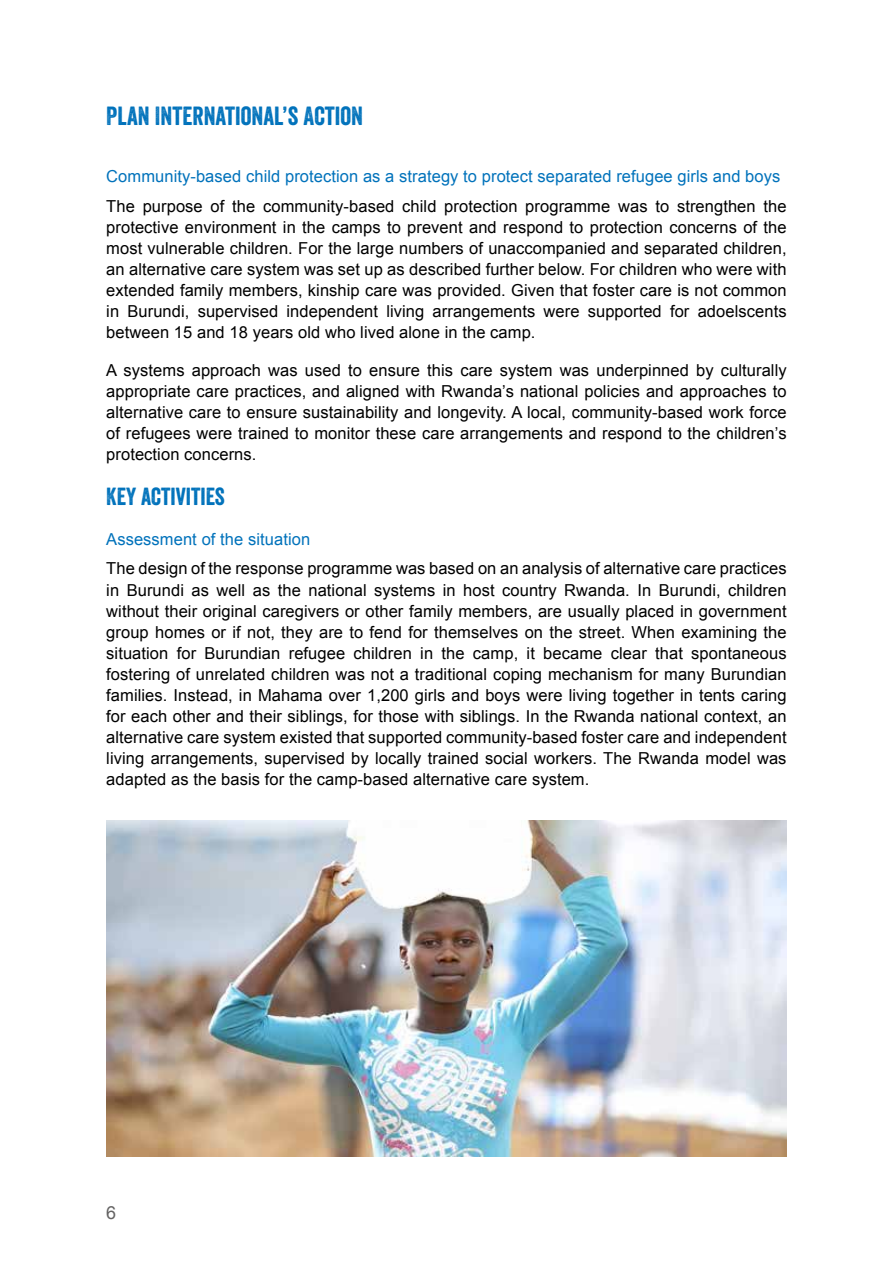
<style>
.page{position:relative;width:893px;height:1263px;background:#fff}
.page>*{position:absolute;margin:0;border:0;box-sizing:border-box;transform-origin:0 0}
.t1{font:25.5px "Veneer";color:#0072bb}
.t2{font:24px "Veneer";color:#0072bb}
.t3{font:18px "Arial";color:#646363}
.t4{font:16.5px/21px "Arial";letter-spacing:.005em;color:#000;text-align:justify}
.t5{font:16.5px "Arial";letter-spacing:.005em;color:#0072bb}
</style>
<div class="page">
<img style="left:106px;top:821px;width:681px;height:336px">
<h1 class="t1" style="left:106px;top:100px;width:258px">PLAN INTERNATIONAL’S ACTION</h1>
<p class="t5" style="left:106px;top:165px;width:676px">Community-based child protection as a strategy to protect separated refugee girls and boys</p>
<p class="t4" style="left:106px;top:195px;width:682px">The purpose of the community-based child protection programme was to strengthen the protective environment in the camps to prevent and respond to protection concerns of the most vulnerable children. For the large numbers of unaccompanied and separated children, an alternative care system was set up as described further below. For children who were with extended family members, kinship care was provided. Given that foster care is not common in Burundi, supervised independent living arrangements were supported for adoelscents between 15 and 18 years old who lived alone in the camp.</p>
<p class="t4" style="left:106px;top:360px;width:682px">A systems approach was used to ensure this care system was underpinned by culturally appropriate care practices, and aligned with Rwanda’s national policies and approaches to alternative care to ensure sustainability and longevity. A local, community-based work force of refugees were trained to monitor these care arrangements and respond to the children’s protection concerns.</p>
<h2 class="t2" style="left:106px;top:482px;width:120px">KEY ACTIVITIES</h2>
<p class="t5" style="left:106px;top:528px;width:205px">Assessment of the situation</p>
<p class="t4" style="left:106px;top:558px;width:682px">The design of the response programme was based on an analysis of alternative care practices in Burundi as well as the national systems in host country Rwanda. In Burundi, children without their original caregivers or other family members, are usually placed in government group homes or if not, they are to fend for themselves on the street. When examining the situation for Burundian refugee children in the camp, it became clear that spontaneous fostering of unrelated children was not a traditional coping mechanism for many Burundian families. Instead, in Mahama over 1,200 girls and boys were living together in tents caring for each other and their siblings, for those with siblings. In the Rwanda national context, an alternative care system existed that supported community-based foster care and independent living arrangements, supervised by locally trained social workers. The Rwanda model was adapted as the basis for the camp-based alternative care system.</p>
<p class="t3" style="left:106px;top:1200px;width:12px">6</p>
</div>
